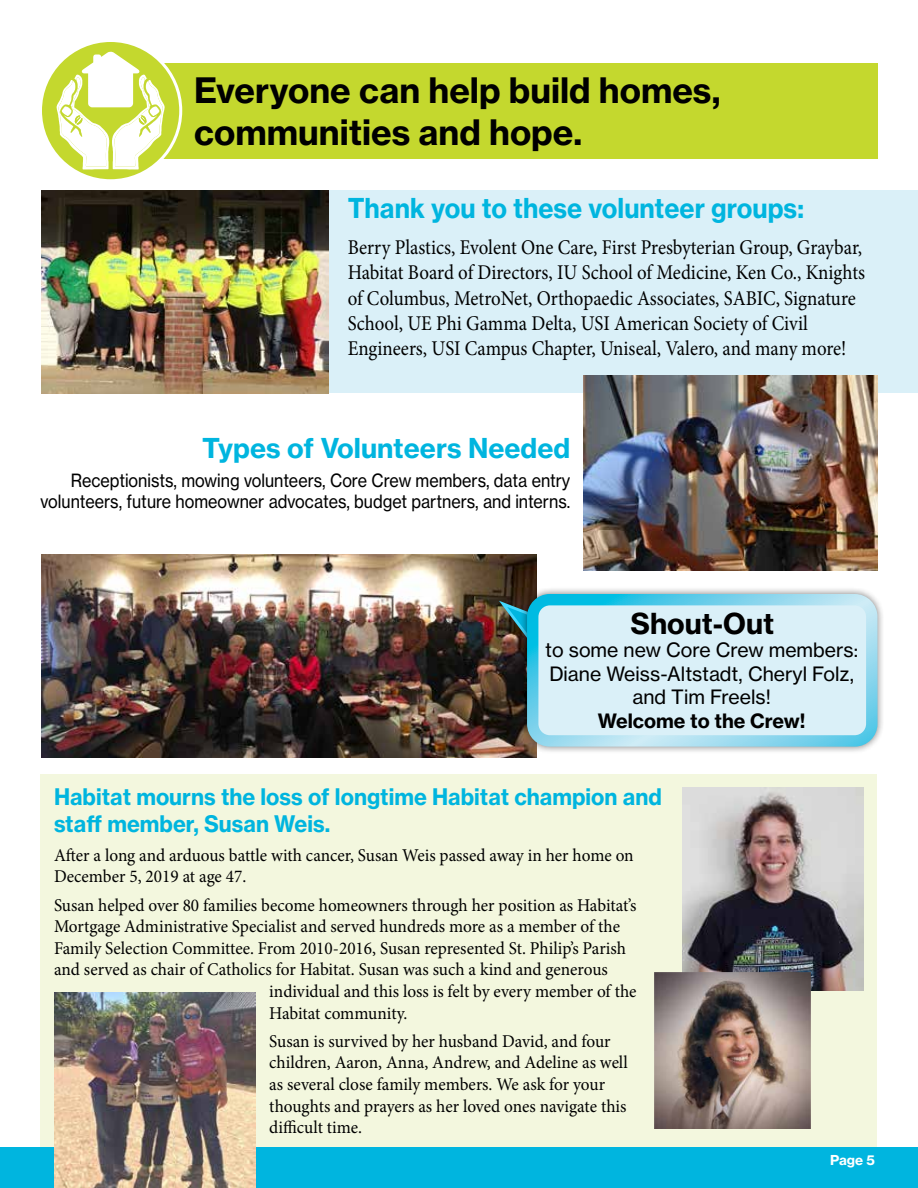
<style>
.page{position:relative;width:918px;height:1188px;background:#fff}
.page>*{position:absolute;margin:0;border:0;box-sizing:border-box;transform-origin:0 0}
.t1{font:34.5px/41.4px "N Haas Grotesk TX Pro 75 Bd";color:#000}
.t2{font:28.5px "N Haas Grotesk TX Pro 75 Bd";color:#000}
.t3{font:27px "N Haas Grotesk TX Pro 75 Bd";color:#00b5df;scale:.94 1}
.t4{font:27px "N Haas Grotesk TX Pro 75 Bd";color:#00b5df}
.t5{font:22.5px/27px "N Haas Grotesk TX Pro 75 Bd";color:#00b5df;scale:.96 1}
.t6{font:21px/25.2px "Minion Pro";color:#000;scale:.9 1}
.t7{font:19.5px/23.4px "N Haas Grotesk TX Pro 55 Rg";color:#000;text-align:center}
.t8{font:19.5px "N Haas Grotesk TX Pro 75 Bd";color:#000}
.t9{font:18px/21.6px "Minion Pro";letter-spacing:-.005em;color:#000;scale:.96 1}
.t10{font:18px/21.6px "N Haas Grotesk TX Pro 55 Rg";color:#000;text-align:right;scale:.9 1}
.t11{font:13.5px "N Haas Grotesk TX Pro 75 Bd";color:#fff}
</style>
<div class="page">
<div style="left:0;top:1148px;width:918px;height:40px;background:#00b5df"></div>
<div style="left:315px;top:191px;width:603px;height:202px;background:#daf0f8"></div>
<img style="left:41px;top:555px;width:496px;height:202px">
<div style="left:105px;top:63px;width:773px;height:95px;background:#c4d82e"></div>
<div style="left:40px;top:774px;width:838px;height:373px;background:#f3f7de"></div>
<svg style="left:40px;top:40px;width:141px;height:141px;fill:#c4d82e"></svg>
<div style="left:39px;top:39px;width:143px;height:143px;border:3px solid #fff;border-radius:50%"></div>
<svg style="left:57px;top:52px;width:108px;height:118px"></svg>
<svg style="left:495px;top:598px;width:24px;height:48px"></svg>
<div style="left:519px;top:586px;width:366px;height:168px;background:#000;opacity:.5"></div>
<div style="left:533px;top:600px;width:339px;height:141px;background:#daf0f8;border-radius:17px"></div>
<div style="left:527px;top:594px;width:350px;height:153px;border:11px solid #fff;border-radius:17px"></div>
<img style="left:683px;top:788px;width:181px;height:202px">
<img style="left:54px;top:993px;width:202px;height:195px">
<img style="left:654px;top:973px;width:156px;height:156px">
<img style="left:584px;top:375px;width:294px;height:195px">
<img style="left:41px;top:191px;width:287px;height:202px">
<h1 class="t1" style="left:194px;top:70px;width:528px">Everyone can help build homes, communities and hope.</h1>
<h3 class="t3" style="left:348px;top:191px;width:487px">Thank you to these volunteer groups:</h3>
<p class="t6" style="left:348px;top:235px;width:576px">Berry Plastics, Evolent One Care, First Presbyterian Group, Graybar, Habitat Board of Directors, IU School of Medicine, Ken Co., Knights of Columbus, MetroNet, Orthopaedic Associates, SABIC, Signature School, UE Phi Gamma Delta, USI American Society of Civil Engineers, USI Campus Chapter, Uniseal, Valero, and many more!</p>
<h3 class="t4" style="left:202px;top:431px;width:370px">Types of Volunteers Needed</h3>
<p class="t10" style="left:41px;top:469px;width:590px">Receptionists, mowing volunteers, Core Crew members, data entry volunteers, future homeowner advocates, budget partners, and interns.</p>
<h2 class="t2" style="left:630px;top:605px;width:145px">Shout-Out</h2>
<p class="t7" style="left:545px;top:639px;width:314px">to some new Core Crew members:<br>Diane Weiss-Altstadt, Cheryl Folz, and Tim Freels!</p>
<p class="t8" style="left:598px;top:708px;width:209px">Welcome to the Crew!</p>
<p class="t5" style="left:54px;top:783px;width:635px">Habitat mourns the loss of longtime Habitat champion and staff member, Susan Weis.</p>
<p class="t9" style="left:54px;top:844px;width:605px">After a long and arduous battle with cancer, Susan Weis passed away in her home on<br>December 5, 2019 at age 47.</p>
<p class="t9" style="left:54px;top:894px;width:608px">Susan helped over 80 families become homeowners through her position as Habitat’s</p>
<p class="t9" style="left:54px;top:916px;width:591px">Mortgage Administrative Specialist and served hundreds more as a member of the</p>
<p class="t9" style="left:54px;top:937px;width:597px">Family Selection Committee. From 2010-2016, Susan represented St. Philip’s Parish</p>
<p class="t9" style="left:54px;top:959px;width:578px">and served as chair of Catholics for Habitat. Susan was such a kind and generous</p>
<p class="t9" style="left:269px;top:980px;width:384px">individual and this loss is felt by every member of the</p>
<p class="t9" style="left:269px;top:1002px;width:145px">Habitat community.</p>
<p class="t9" style="left:269px;top:1030px;width:375px">Susan is survived by her husband David, and four children, Aaron, Anna, Andrew, and Adeline as well as several close family members. We ask for your thoughts and prayers as her loved ones navigate this difficult time.</p>
<p class="t11" style="left:830px;top:1151px;width:46px">Page 5</p>
</div>
